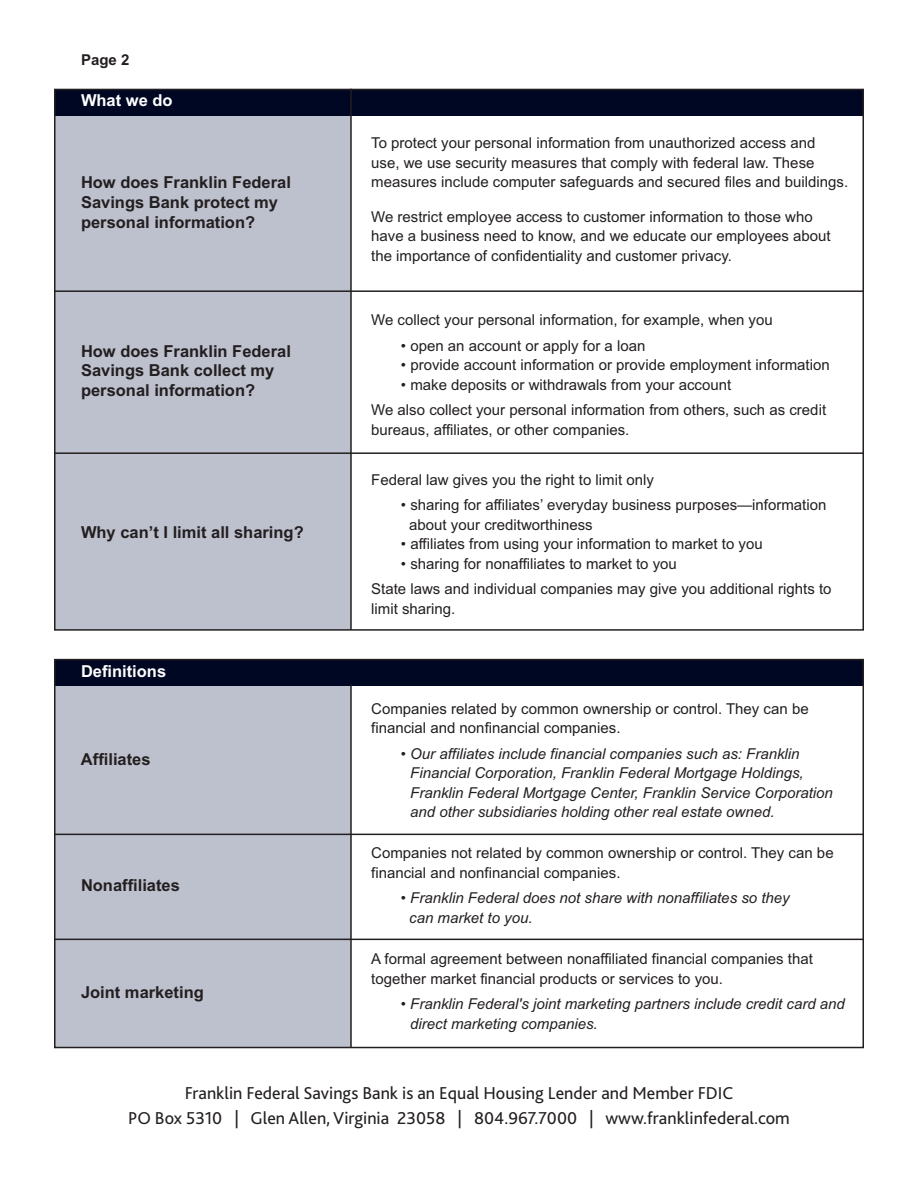
<style>
.page{position:relative;width:918px;height:1188px;background:#fff}
.page>*{position:absolute;margin:0;border:0;box-sizing:border-box;transform-origin:0 0}
.t1{font:18px/24.6px "Bliss 2";color:#231f20;text-align:center}
.t2{font:700 16.5px/19.8px "Arial";color:#231f20}
.t3{font:700 16.5px "Arial";color:#fff}
.t4{font:15px/19.5px "Arial";color:#231f20}
.t5{font:italic 15px/19.5px "Arial";color:#231f20}
.t6{font:700 15px "Arial";color:#231f20}
</style>
<div class="page">
<div style="left:54px;top:89px;width:810px;height:27px;background:#000723"></div>
<div style="left:54px;top:116px;width:297px;height:513px;background:#bdc0cd"></div>
<div style="left:54px;top:659px;width:810px;height:27px;background:#000723"></div>
<div style="left:54px;top:686px;width:297px;height:361px;background:#bdc0cd"></div>
<hr style="left:350px;top:89px;width:2px;height:541px;background:#231f20">
<hr style="left:54px;top:290px;width:810px;height:2px;background:#231f20">
<hr style="left:54px;top:452px;width:810px;height:2px;background:#231f20">
<div style="left:54px;top:659px;width:810px;height:389px;border:2px solid #231f20"></div>
<hr style="left:350px;top:684px;width:2px;height:364px;background:#231f20">
<hr style="left:54px;top:834px;width:810px;height:1px;background:#231f20">
<hr style="left:54px;top:939px;width:810px;height:1px;background:#231f20">
<p class="t6" style="left:81px;top:51px;width:50px">Page 2</p>
<p class="t3" style="left:81px;top:91px;width:93px">What we do</p>
<p class="t2" style="left:81px;top:172px;width:211px">How does Franklin Federal<br>Savings Bank protect my personal information?</p>
<p class="t2" style="left:81px;top:341px;width:211px">How does Franklin Federal<br>Savings Bank collect my personal information?</p>
<p class="t2" style="left:81px;top:523px;width:224px">Why can’t I limit all sharing?</p>
<p class="t3" style="left:81px;top:661px;width:87px">Definitions</p>
<p class="t2" style="left:81px;top:749px;width:71px">Affiliates</p>
<p class="t2" style="left:81px;top:876px;width:101px">Nonaffiliates</p>
<p class="t2" style="left:81px;top:982px;width:124px">Joint marketing</p>
<p class="t4" style="left:371px;top:134px;width:478px">To protect your personal information from unauthorized access and<br>use, we use security measures that comply with federal law. These measures include computer safeguards and secured files and buildings.</p>
<p class="t4" style="left:371px;top:207px;width:461px">We restrict employee access to customer information to those who have a business need to know, and we educate our employees about the importance of confidentiality and customer privacy.</p>
<p class="t4" style="left:371px;top:310px;width:403px">We collect your personal information, for example, when you</p>
<p class="t4" style="left:401px;top:336px;width:246px">• open an account or apply for a loan</p>
<p class="t4" style="left:401px;top:355px;width:430px">• provide account information or provide employment information</p>
<p class="t4" style="left:371px;top:372px;width:456px;line-height:25.5px;text-indent:30px">• make deposits or withdrawals from your account<br>We also collect your personal information from others, such as credit</p>
<p class="t4" style="left:371px;top:420px;width:260px">bureaus, affiliates, or other companies.</p>
<p class="t4" style="left:371px;top:470px;width:284px">Federal law gives you the right to limit only</p>
<p class="t4" style="left:409px;top:495px;width:419px;text-indent:-8px">• sharing for affiliates’ everyday business purposes—information about your creditworthiness</p>
<p class="t4" style="left:401px;top:534px;width:363px">• affiliates from using your information to market to you</p>
<p class="t4" style="left:371px;top:551px;width:462px;line-height:25.5px;text-indent:30px">• sharing for nonaffiliates to market to you<br>State laws and individual companies may give you additional rights to</p>
<p class="t4" style="left:371px;top:599px;width:86px">limit sharing.</p>
<p class="t4" style="left:371px;top:699px;width:439px">Companies related by common ownership or control. They can be financial and nonfinancial companies.</p>
<p class="t5" style="left:410px;top:744px;width:424px;text-indent:-9px">• Our affiliates include financial companies such as: Franklin Financial Corporation, Franklin Federal Mortgage Holdings, Franklin Federal Mortgage Center, Franklin Service Corporation and other subsidiaries holding other real estate owned.</p>
<p class="t4" style="left:371px;top:844px;width:464px">Companies not related by common ownership or control. They can be financial and nonfinancial companies.</p>
<p class="t5" style="left:409px;top:889px;width:382px;text-indent:-8px">• Franklin Federal does not share with nonaffiliates so they can market to you.</p>
<p class="t4" style="left:371px;top:949px;width:443px">A formal agreement between nonaffiliated financial companies that together market financial products or services to you.</p>
<p class="t5" style="left:410px;top:994px;width:436px;text-indent:-9px">• Franklin Federal's joint marketing partners include credit card and direct marketing companies.</p>
<p class="t1" style="left:128px;top:1083px;width:663px">Franklin Federal Savings Bank is an Equal Housing Lender and Member FDIC<br>PO Box 5310 | Glen Allen, Virginia 23058 | 804.967.7000 | www.franklinfederal.com</p>
</div>
